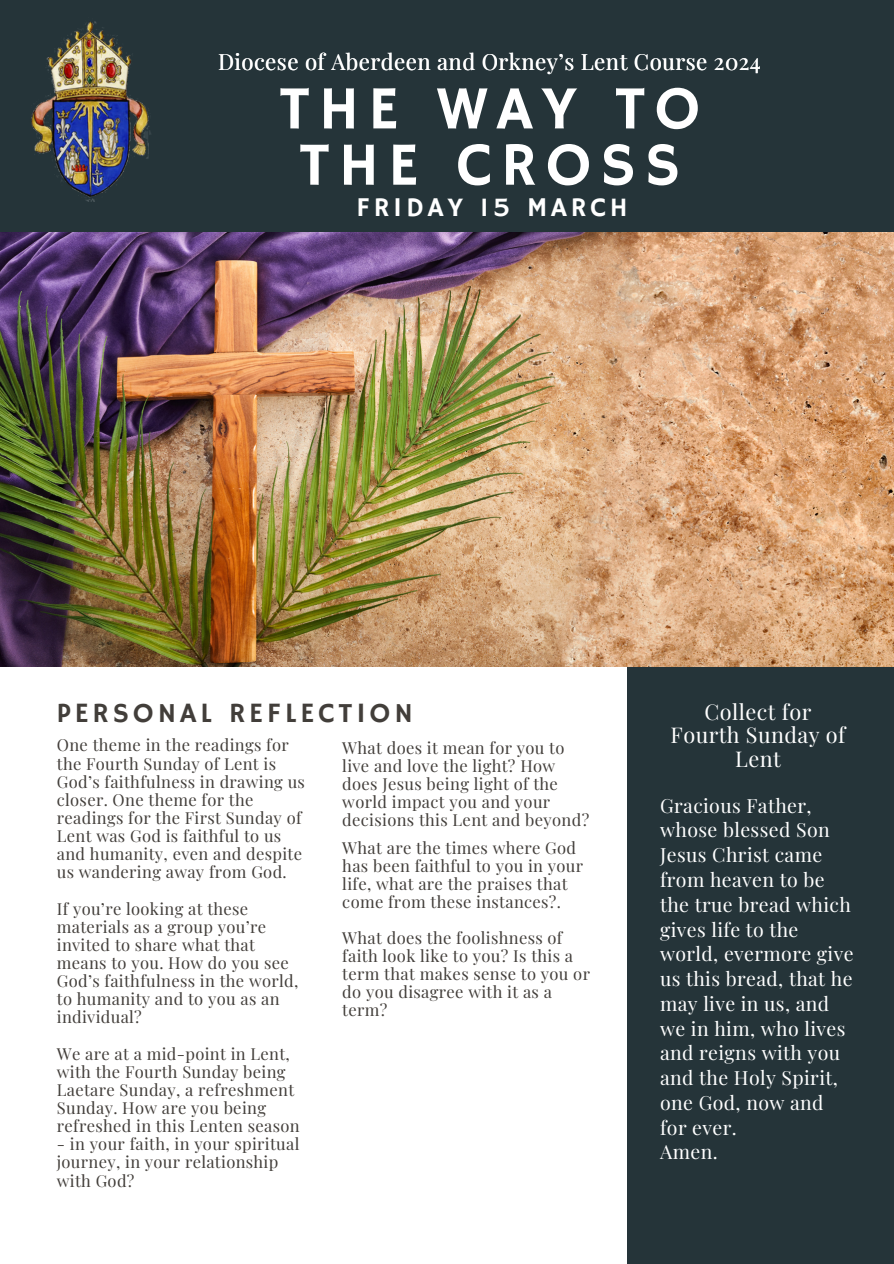
<style>
.page{position:relative;width:894px;height:1264px;background:#fff}
.page>*{position:absolute;margin:0;border:0;box-sizing:border-box;transform-origin:0 0}
.t1{font:61.5px/56.2px "Hammersmith One";letter-spacing:.14em;color:#fff;text-align:center}
.t2{font:27.9px "Hammersmith One";letter-spacing:.14em;color:#423e3a}
.t3{font:27px "Hammersmith One";letter-spacing:.14em;color:#fff}
.t4{font:22.2px "Playfair Display";letter-spacing:.02em;color:#fff}
.t5{font:21.6px/23.7px "Playfair Display";letter-spacing:.02em;color:#fff;text-align:center}
.t6{font:19.5px/24.8px "Playfair Display";letter-spacing:.02em;color:#fff}
.t7{font:16.5px/18.1px "Playfair Display";letter-spacing:.02em;color:#423e3a}
</style>
<div class="page">
<div style="left:627px;top:634px;width:266px;height:629px;background:#253439"></div>
<img style="left:0;top:232px;width:893px;height:434px">
<div style="left:0;top:0;width:893px;height:232px;background:#253439"></div>
<img style="left:31px;top:21px;width:120px;height:180px">
<h2 class="t4" style="left:218px;top:46px;width:544px">Diocese of Aberdeen and Orkney’s Lent Course 2024</h2>
<p class="t1" style="left:279px;top:83px;width:422px">THE WAY TO<br>THE CROSS</p>
<p class="t3" style="left:356px;top:192px;width:273px">FRIDAY 15 MARCH</p>
<h1 class="t2" style="left:57px;top:697px;width:357px">PERSONAL REFLECTION</h1>
<p class="t7" style="left:57px;top:735px;width:249px">One theme in the readings for the Fourth Sunday of Lent is<br>God’s faithfulness in drawing us closer. One theme for the readings for the First Sunday of<br>Lent was God is faithful to us and humanity, even and despite us wandering away from God.</p>
<h2 class="t7" style="left:57px;top:898px;width:243px">If you’re looking at these materials as a group you’re invited to share what that means to you. How do you see<br>God’s faithfulness in the world, to humanity and to you as an individual?</h2>
<h3 class="t7" style="left:57px;top:1043px;width:244px">We are at a mid-point in Lent, with the Fourth Sunday being<br>Laetare Sunday, a refreshment<br>Sunday. How are you being refreshed in this Lenten season</h3>
<h3 class="t7" style="left:57px;top:1134px;width:244px">- in your faith, in your spiritual journey, in your relationship with God?</h3>
<h1 class="t7" style="left:342px;top:738px;width:248px">What does it mean for you to live and love the light? How does Jesus being light of the world impact you and your decisions this Lent and beyond?</h1>
<p class="t7" style="left:342px;top:837px;width:242px">What are the times where God has been faithful to you in your life, what are the praises that come from these instances?.</p>
<p class="t7" style="left:342px;top:927px;width:249px">What does the foolishness of faith look like to you? Is this a term that makes sense to you or do you disagree with it as a term?</p>
<p class="t5" style="left:670px;top:699px;width:176px">Collect for<br>Fourth Sunday of<br>Lent</p>
<p class="t6" style="left:660px;top:792px;width:195px">Gracious Father, whose blessed Son<br>Jesus Christ came from heaven to be the true bread which gives life to the world, evermore give us this bread, that he may live in us, and we in him, who lives and reigns with you and the Holy Spirit, one God, now and for ever.<br>Amen.</p>
</div>
